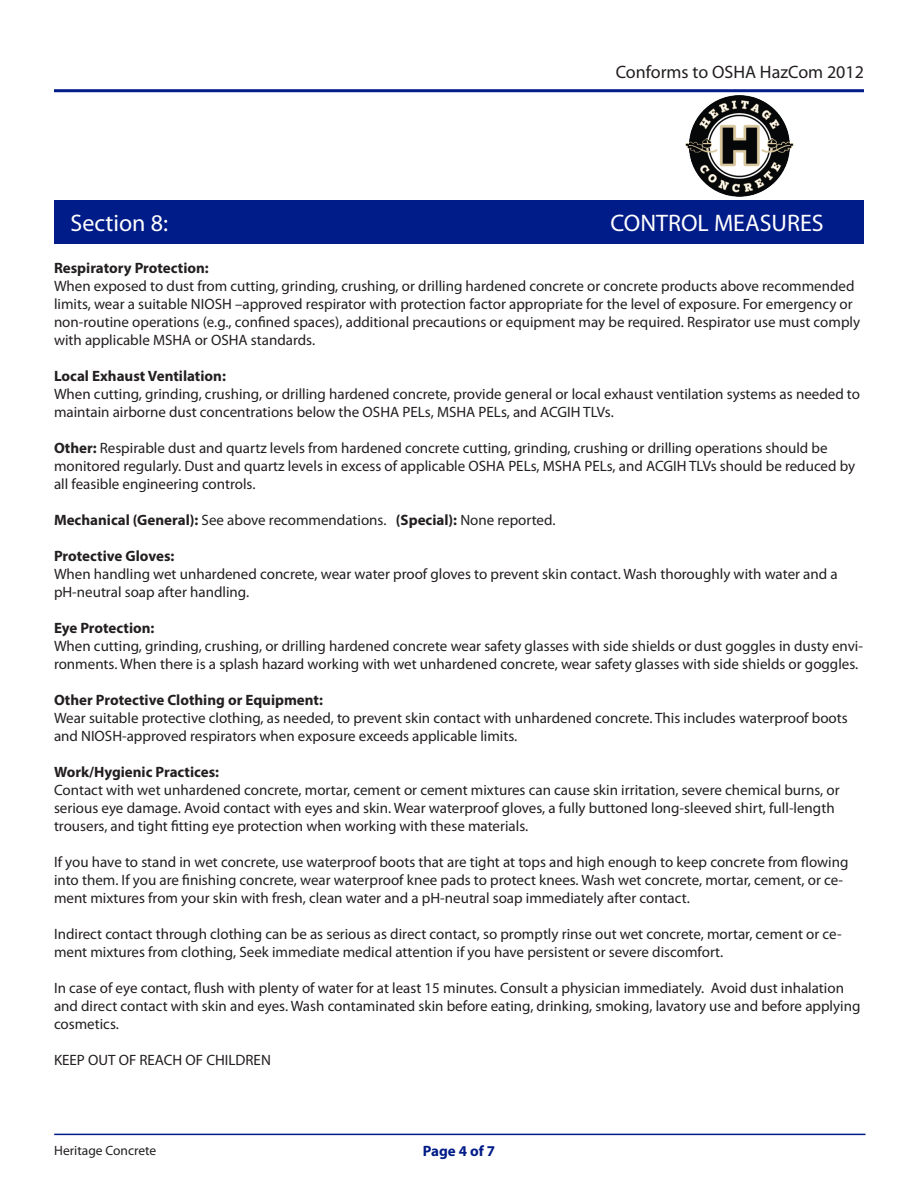
<style>
.page{position:relative;width:918px;height:1188px;background:#fff}
.page>*{position:absolute;margin:0;border:0;box-sizing:border-box;transform-origin:0 0}
.t1{font:24px "Myriad Pro";color:#fff}
.t2{font:18px "Myriad Pro";color:#231f20}
.t3{font:15px/18px "Myriad Pro";color:#231f20}
.t4{font:700 15px "Myriad Pro";color:#231f20}
.t5{font:700 15px "Myriad Pro";color:#001c88}
.t6{font:13.5px "Myriad Pro";color:#231f20}
.s1{font-weight:700}
</style>
<div class="page">
<hr style="left:54px;top:89px;width:810px;height:3px;background:#001c88">
<div style="left:54px;top:200px;width:810px;height:44px;background:#001c88"></div>
<hr style="left:54px;top:1134px;width:812px;height:1px;background:#001c88">
<img style="left:685px;top:95px;width:109px;height:101px">
<p class="t2" style="left:616px;top:62px;width:250px">Conforms to OSHA HazCom 2012</p>
<p class="t1" style="left:70px;top:210px;width:99px">Section 8:</p>
<p class="t1" style="left:610px;top:210px;width:215px">CONTROL MEASURES</p>
<p class="t4" style="left:54px;top:258px;width:156px">Respiratory Protection:</p>
<p class="t3" style="left:54px;top:277px;width:808px">When exposed to dust from cutting, grinding, crushing, or drilling hardened concrete or concrete products above recommended limits, wear a suitable NIOSH –approved respirator with protection factor appropriate for the level of exposure. For emergency or non-routine operations (e.g., confined spaces), additional precautions or equipment may be required. Respirator use must comply with applicable MSHA or OSHA standards.</p>
<p class="t4" style="left:54px;top:366px;width:173px">Local Exhaust Ventilation:</p>
<p class="t3" style="left:54px;top:385px;width:808px">When cutting, grinding, crushing, or drilling hardened concrete, provide general or local exhaust ventilation systems as needed to maintain airborne dust concentrations below the OSHA PELs, MSHA PELs, and ACGIH TLVs.</p>
<p class="t3" style="left:54px;top:439px;width:803px"><span class="s1">Other:</span> Respirable dust and quartz levels from hardened concrete cutting, grinding, crushing or drilling operations should be monitored regularly. Dust and quartz levels in excess of applicable OSHA PELs, MSHA PELs, and ACGIH TLVs should be reduced by all feasible engineering controls.</p>
<p class="t3" style="left:54px;top:511px;width:503px"><span class="s1">Mechanical (General):</span> See above recommendations. <span class="s1">(Special):</span> None reported.</p>
<p class="t4" style="left:54px;top:546px;width:122px">Protective Gloves:</p>
<p class="t3" style="left:54px;top:565px;width:785px">When handling wet unhardened concrete, wear water proof gloves to prevent skin contact. Wash thoroughly with water and a pH-neutral soap after handling.</p>
<p class="t4" style="left:54px;top:618px;width:102px">Eye Protection:</p>
<p class="t3" style="left:54px;top:637px;width:810px">When cutting, grinding, crushing, or drilling hardened concrete wear safety glasses with side shields or dust goggles in dusty envi&shy;ronments. When there is a splash hazard working with wet unhardened concrete, wear safety glasses with side shields or goggles.</p>
<p class="t4" style="left:54px;top:690px;width:271px">Other Protective Clothing or Equipment:</p>
<p class="t3" style="left:54px;top:709px;width:795px">Wear suitable protective clothing, as needed, to prevent skin contact with unhardened concrete. This includes waterproof boots and NIOSH-approved respirators when exposure exceeds applicable limits.</p>
<p class="t4" style="left:54px;top:762px;width:167px">Work/Hygienic Practices:</p>
<p class="t3" style="left:54px;top:781px;width:787px">Contact with wet unhardened concrete, mortar, cement or cement mixtures can cause skin irritation, severe chemical burns, or serious eye damage. Avoid contact with eyes and skin. Wear waterproof gloves, a fully buttoned long-sleeved shirt, full-length trousers, and tight fitting eye protection when working with these materials.</p>
<p class="t3" style="left:54px;top:853px;width:796px">If you have to stand in wet concrete, use waterproof boots that are tight at tops and high enough to keep concrete from flowing into them. If you are finishing concrete, wear waterproof knee pads to protect knees. Wash wet concrete, mortar, cement, or ce&shy;ment mixtures from your skin with fresh, clean water and a pH-neutral soap immediately after contact.</p>
<p class="t3" style="left:54px;top:925px;width:789px">Indirect contact through clothing can be as serious as direct contact, so promptly rinse out wet concrete, mortar, cement or ce&shy;ment mixtures from clothing, Seek immediate medical attention if you have persistent or severe discomfort.</p>
<p class="t3" style="left:54px;top:979px;width:808px">In case of eye contact, flush with plenty of water for at least 15 minutes. Consult a physician immediately. Avoid dust inhalation and direct contact with skin and eyes. Wash contaminated skin before eating, drinking, smoking, lavatory use and before applying cosmetics.</p>
<p class="t3" style="left:54px;top:1051px;width:218px">KEEP OUT OF REACH OF CHILDREN</p>
<p class="t6" style="left:54px;top:1143px;width:104px">Heritage Concrete</p>
<p class="t5" style="left:423px;top:1141px;width:74px">Page 4 of 7</p>
</div>
